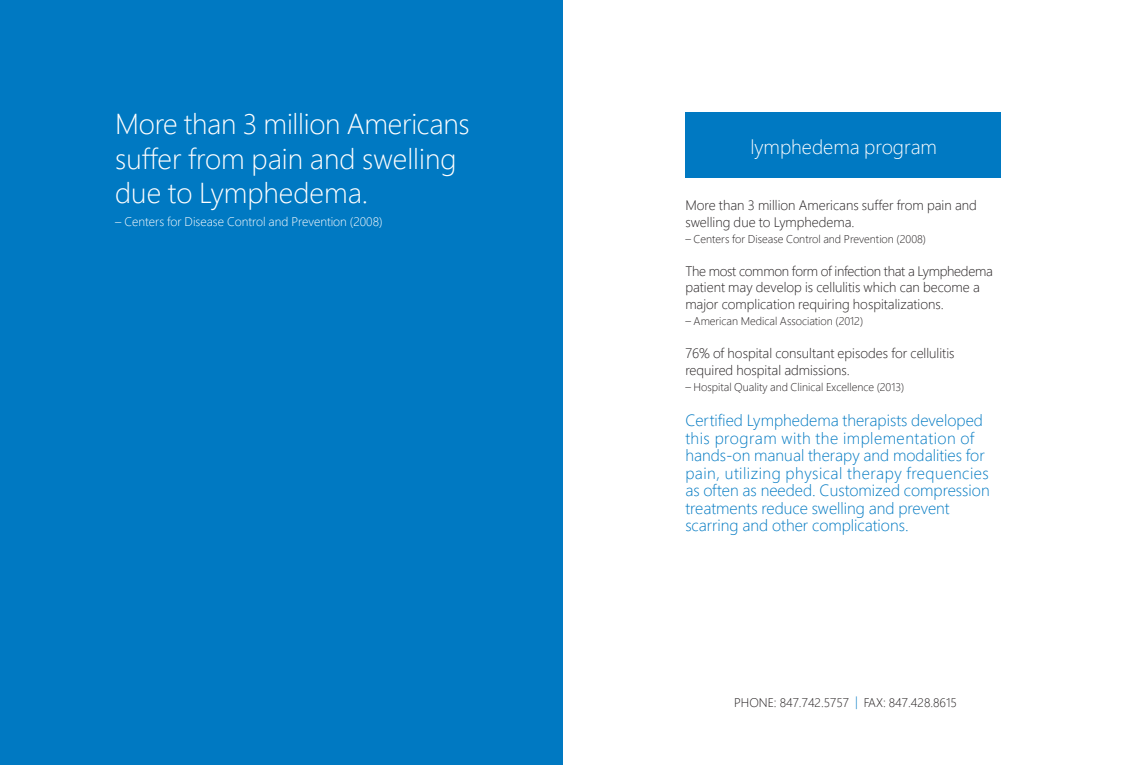
<style>
.page{position:relative;width:1125px;height:765px;background:#fff}
.page>*{position:absolute;margin:0;border:0;box-sizing:border-box;transform-origin:0 0}
.t1{font:300 28.75px/34.5px "Segoe Pro";color:#fff}
.t2{font:300 20px "Segoe Pro";color:#fff}
.t3{font:300 16.25px/17.5px "Segoe Pro";color:#0079c2}
.t4{font:300 13.75px/16.5px "Segoe Pro";color:#231f20}
.t5{font:300 12.5px "Segoe Pro";color:#fff}
.t6{font:300 12.5px "Segoe Pro";color:#231f20}
.t7{font:300 11.25px "Segoe Pro";color:#231f20}
.s1{color:#0079c2}
</style>
<div class="page">
<div style="left:0;top:0;width:562px;height:765px;background:#0079c2"></div>
<div style="left:685px;top:112px;width:316px;height:66px;background:#0079c2"></div>
<h1 class="t1" style="left:115px;top:106px;width:356px">More than 3 million Americans suffer from pain and swelling due to Lymphedema.</h1>
<p class="t5" style="left:115px;top:213px;width:269px">– Centers for Disease Control and Prevention (2008)</p>
<h2 class="t2" style="left:750px;top:133px;width:188px">lymphedema program</h2>
<p class="t4" style="left:685px;top:197px;width:293px">More than 3 million Americans suffer from pain and swelling due to Lymphedema.</p>
<p class="t7" style="left:685px;top:231px;width:242px">– Centers for Disease Control and Prevention (2008)</p>
<p class="t4" style="left:685px;top:262px;width:309px">The most common form of infection that a Lymphedema patient may develop is cellulitis which can become a major complication requiring hospitalizations.</p>
<p class="t7" style="left:685px;top:313px;width:179px">– American Medical Association (2012)</p>
<p class="t4" style="left:685px;top:345px;width:271px">76% of hospital consultant episodes for cellulitis required hospital admissions.</p>
<p class="t7" style="left:685px;top:379px;width:221px">– Hospital Quality and Clinical Excellence (2013)</p>
<p class="t3" style="left:685px;top:411px;width:306px">Certified Lymphedema therapists developed this program with the implementation of hands-on manual therapy and modalities for pain, utilizing physical therapy frequencies as often as needed. Customized compression treatments reduce swelling and prevent scarring and other complications.</p>
<p class="t6" style="left:734px;top:694px;width:224px">PHONE: 847.742.5757 <span class="s1">|</span> FAX: 847.428.8615</p>
</div>
